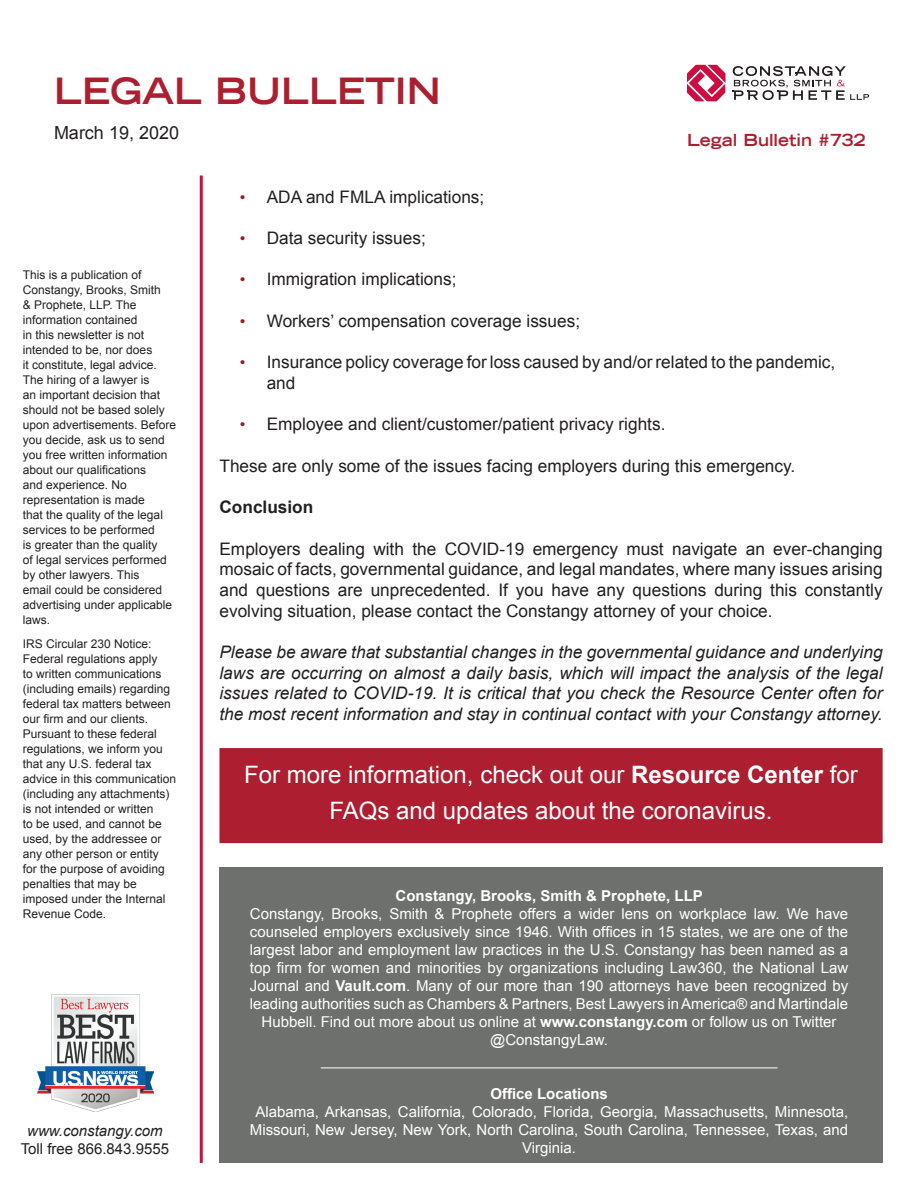
<style>
.page{position:relative;width:918px;height:1188px;background:#fff}
.page>*{position:absolute;margin:0;border:0;box-sizing:border-box;transform-origin:0 0}
.t1{font:700 expanded 36px "Trade Gothic LH";color:#ac1f30}
.t2{font:24px/36px "Arial";color:#fff;text-align:center}
.t3{font:18px "Arial";color:#231f20}
.t4{font:17.25px/20.7px "Arial";color:#231f20}
.t5{font:italic 17.25px/20.7px "Arial";color:#231f20;text-align:justify}
.t6{font:700 17.25px "Arial";color:#231f20}
.t7{font:700 expanded 16.5px "Trade Gothic LH";color:#ac1f30}
.t8{font:15px/18px "Arial";color:#fff;text-align:center}
.t9{font:700 15px "Arial";color:#fff}
.t10{font:15px "Arial";color:#231f20}
.t11{font:italic 15px "Arial";color:#231f20}
.t12{font:12px/15px "Arial";color:#231f20}
.s1{font-size:16.2px;color:#981b2d}
.s2{font-weight:700}
</style>
<div class="page">
<div style="left:219px;top:867px;width:664px;height:296px;background:#6e706e"></div>
<hr style="left:321px;top:1068px;width:457px;height:1px;background:#fff">
<hr style="left:200px;top:176px;width:3px;height:987px;background:#cd0d40">
<svg style="left:733px;top:66px;width:136px;height:34px"></svg>
<svg style="left:687px;top:65px;width:39px;height:36px"></svg>
<img style="left:37px;top:994px;width:117px;height:117px">
<div style="left:219px;top:748px;width:664px;height:95px;background:#ac1e30;border:2px solid #ac1e30"></div>
<p class="t1" style="left:54px;top:67px;width:388px">LEGAL BULLETIN</p>
<p class="t3" style="left:54px;top:121px;width:127px">March 19, 2020</p>
<p class="t7" style="left:687px;top:129px;width:180px">Legal Bulletin #732</p>
<p class="t12" style="left:23px;top:267px;width:155px">This is a publication of<br>Constangy, Brooks, Smith<br>&amp; Prophete, LLP. The information contained<br>in this newsletter is not intended to be, nor does<br>it constitute, legal advice.<br>The hiring of a lawyer is<br>an important decision that should not be based solely upon advertisements. Before you decide, ask us to send you free written information about our qualifications<br>and experience. No representation is made<br>that the quality of the legal services to be performed<br>is greater than the quality<br>of legal services performed by other lawyers. This<br>email could be considered advertising under applicable laws.</p>
<p class="t12" style="left:23px;top:636px;width:155px">IRS Circular 230 Notice:<br>Federal regulations apply<br>to written communications (including emails) regarding federal tax matters between our firm and our clients.<br>Pursuant to these federal regulations, we inform you that any U.S. federal tax advice in this communication (including any attachments) is not intended or written<br>to be used, and cannot be used, by the addressee or any other person or entity<br>for the purpose of avoiding penalties that may be imposed under the Internal<br>Revenue Code.</p>
<p class="t11" style="left:27px;top:1122px;width:137px">www.constangy.com</p>
<p class="t10" style="left:21px;top:1139px;width:150px">Toll free 866.843.9555</p>
<p class="t4" style="left:240px;top:186px;width:246px"><span class="s1">•</span> ADA and FMLA implications;</p>
<p class="t4" style="left:240px;top:228px;width:188px"><span class="s1">•</span> Data security issues;</p>
<p class="t4" style="left:240px;top:269px;width:218px"><span class="s1">•</span> Immigration implications;</p>
<p class="t4" style="left:240px;top:311px;width:342px"><span class="s1">•</span> Workers’ compensation coverage issues;</p>
<p class="t4" style="left:267px;top:352px;width:570px;text-indent:-27px"><span class="s1">•</span> Insurance policy coverage for loss caused by and/or related to the pandemic, and</p>
<p class="t4" style="left:240px;top:414px;width:427px"><span class="s1">•</span> Employee and client/customer/patient privacy rights.</p>
<p class="t4" style="left:219px;top:456px;width:577px">These are only some of the issues facing employers during this emergency.</p>
<p class="t6" style="left:219px;top:496px;width:95px">Conclusion</p>
<p class="t4" style="left:219px;top:538px;width:665px;text-align:justify">Employers dealing with the COVID-19 emergency must navigate an ever-changing mosaic of facts, governmental guidance, and legal mandates, where many issues arising and questions are unprecedented. If you have any questions during this constantly evolving situation, please contact the Constangy attorney of your choice.</p>
<p class="t5" style="left:219px;top:642px;width:665px">Please be aware that substantial changes in the governmental guidance and underlying laws are occurring on almost a daily basis, which will impact the analysis of the legal issues related to COVID-19. It is critical that you check the Resource Center often for the most recent information and stay in continual contact with your Constangy attorney.</p>
<p class="t2" style="left:244px;top:757px;width:615px">For more information, check out our <span class="s2">Resource Center</span> for<br>FAQs and updates about the coronavirus.</p>
<p class="t9" style="left:396px;top:886px;width:309px">Constangy, Brooks, Smith &amp; Prophete, LLP</p>
<p class="t8" style="left:250px;top:905px;width:600px">Constangy, Brooks, Smith &amp; Prophete offers a wider lens on workplace law. We have counseled employers exclusively since 1946. With offices in 15 states, we are one of the largest labor and employment law practices in the U.S. Constangy has been named as a top firm for women and minorities by organizations including Law360, the National Law Journal and <span class="s2">Vault.com</span>. Many of our more than 190 attorneys have been recognized by leading authorities such as Chambers &amp; Partners, Best Lawyers in America® and Martindale Hubbell. Find out more about us online at <span class="s2">www.constangy.com</span> or follow us on Twitter</p>
<p class="t8" style="left:490px;top:1031px;width:119px">@ConstangyLaw.</p>
<p class="t9" style="left:490px;top:1084px;width:119px">Office Locations</p>
<p class="t8" style="left:250px;top:1103px;width:600px">Alabama, Arkansas, California, Colorado, Florida, Georgia, Massachusetts, Minnesota,<br>Missouri, New Jersey, New York, North Carolina, South Carolina, Tennessee, Texas, and<br>Virginia.</p>
</div>
